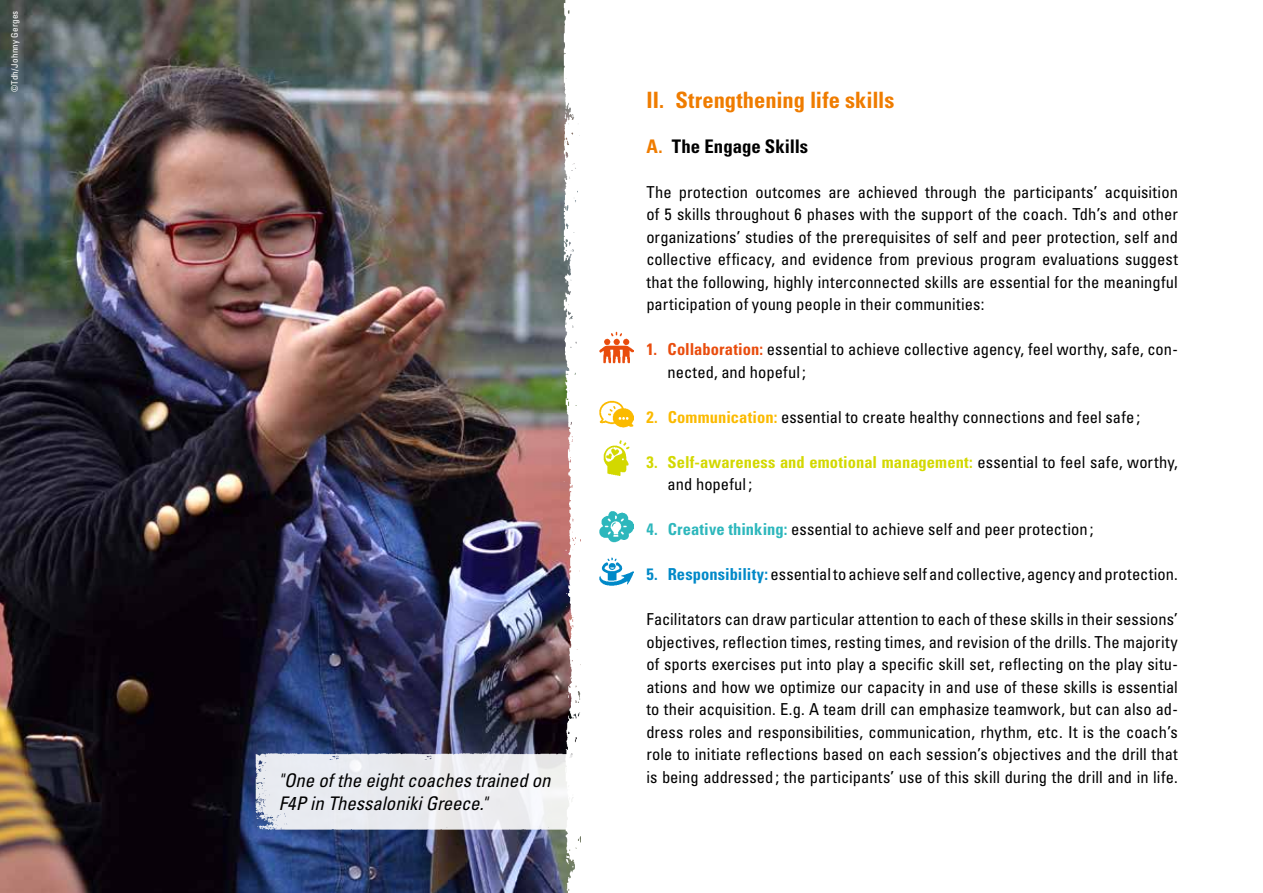
<style>
.page{position:relative;width:1263px;height:893px;background:#fff}
.page>*{position:absolute;margin:0;border:0;box-sizing:border-box;transform-origin:0 0}
.t1{font:700 condensed 22.5px "Univers LT Std";color:#ef7c00}
.t2{font:italic condensed 18.75px/22.5px "Univers LT Std";color:#000}
.t3{font:700 condensed 18.75px "Univers LT Std";color:#000}
.t4{font:condensed 16.5px/22.5px "Univers LT Std";letter-spacing:.005em;color:#000;text-align:justify}
.t5{font:700 condensed 16.5px/22.5px "Univers LT Std";letter-spacing:.005em;color:#d3d800}
.t6{font:condensed 9px "Univers LT Std";letter-spacing:.03em;color:#fff}
.s1{color:#ef7c00}
.s2{font-weight:700;color:#e94c0d}
.s3{font-weight:700;color:#fbba00}
.s4{font-weight:400;color:#000}
.s5{font-weight:700;color:#2db7bc}
.s6{font-weight:700;color:#0089c8}
</style>
<div class="page">
<img style="left:0;top:0;width:557px;height:893px">
<img style="left:557px;top:0;width:24px;height:893px">
<img style="left:599px;top:331px;width:35px;height:33px">
<img style="left:599px;top:400px;width:35px;height:28px">
<img style="left:603px;top:441px;width:27px;height:34px">
<img style="left:599px;top:511px;width:35px;height:32px">
<img style="left:599px;top:557px;width:35px;height:29px">
<img style="left:255px;top:754px;width:326px;height:76px">
<p class="t6" style="left:9px;top:92px;width:83px;rotate:-90deg">©Tdh/Johnny Gerges</p>
<p class="t2" style="left:279px;top:769px;width:273px">"One of the eight coaches trained on<br>F4P in Thessaloniki Greece."</p>
<h1 class="t1" style="left:646px;top:86px;width:250px">II. Strengthening life skills</h1>
<p class="t3" style="left:646px;top:134px;width:163px"><span class="s1">A.</span> The Engage Skills</p>
<p class="t4" style="left:646px;top:180px;width:533px">The protection outcomes are achieved through the participants’ acquisition of 5 skills throughout 6 phases with the support of the coach. Tdh’s and other organizations’ studies of the prerequisites of self and peer protection, self and collective efficacy, and evidence from previous program evaluations suggest that the following, highly interconnected skills are essential for the meaningful participation of young people in their communities:</p>
<p class="t4" style="left:668px;top:338px;width:512px;text-indent:-21px"><span class="s2">1. Collaboration:</span> essential to achieve collective agency, feel worthy, safe, con&shy;nected, and hopeful ;</p>
<p class="t4" style="left:646px;top:405px;width:495px"><span class="s3">2. Communication:</span> essential to create healthy connections and feel safe ;</p>
<p class="t5" style="left:668px;top:450px;width:512px;text-indent:-21px">3. Self-awareness and emotional management: <span class="s4">essential to feel safe, worthy, and hopeful ;</span></p>
<p class="t4" style="left:646px;top:518px;width:449px"><span class="s5">4. Creative thinking:</span> essential to achieve self and peer protection ;</p>
<p class="t4" style="left:646px;top:563px;width:533px"><span class="s6">5. Responsibility:</span> essential to achieve self and collective, agency and protection.</p>
<p class="t4" style="left:646px;top:608px;width:533px">Facilitators can draw particular attention to each of these skills in their sessions’ objectives, reflection times, resting times, and revision of the drills. The majority of sports exercises put into play a specific skill set, reflecting on the play situ&shy;ations and how we optimize our capacity in and use of these skills is essential to their acquisition. E.g. A team drill can emphasize teamwork, but can also ad&shy;dress roles and responsibilities, communication, rhythm, etc. It is the coach’s role to initiate reflections based on each session’s objectives and the drill that is being addressed ; the participants’ use of this skill during the drill and in life.</p>
</div>
